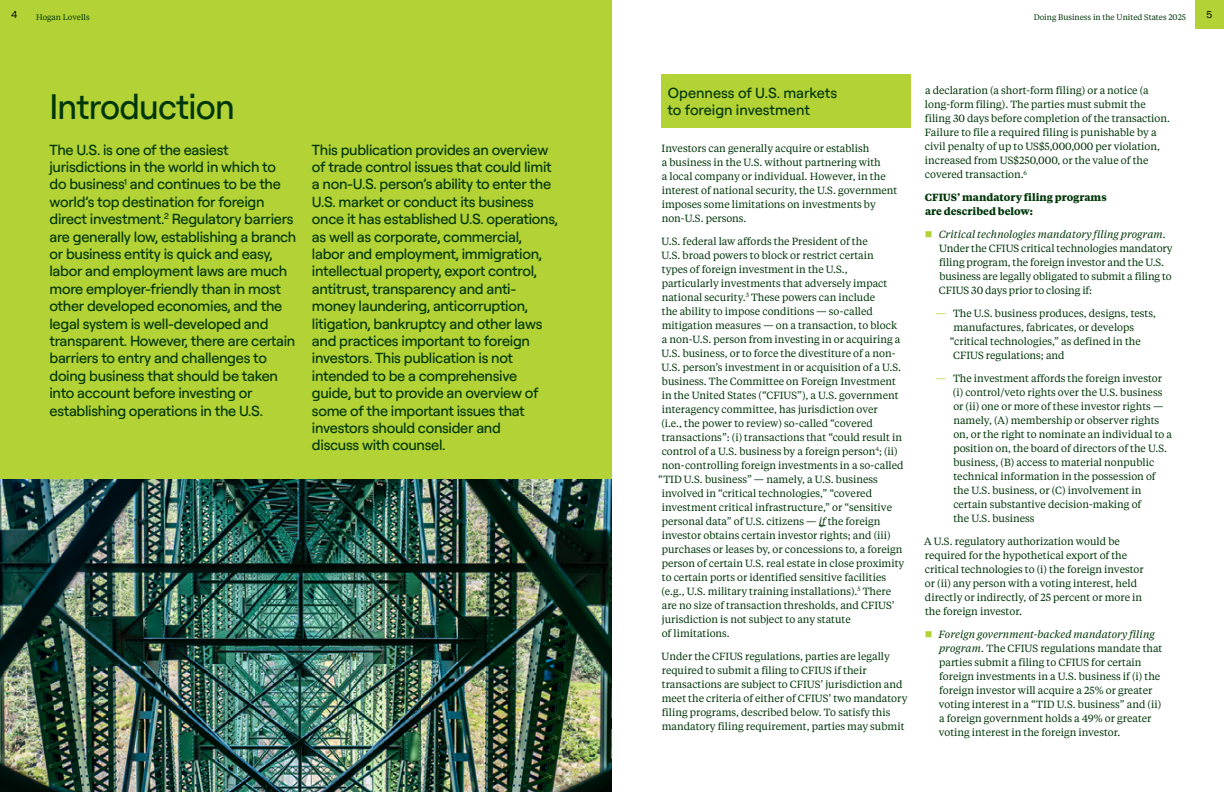
<style>
.page{position:relative;width:1224px;height:792px;background:#fff}
.page>*{position:absolute;margin:0;border:0;box-sizing:border-box;transform-origin:0 0}
.t1{font:500 35.2px "Roobert";letter-spacing:-.02em;color:#003609;scale:.96 1}
.t2{font:500 14.5px/17.4px "Roobert";letter-spacing:-.02em;color:#003609}
.t3{font:500 14.5px/17px "Roobert";color:#003609}
.t4{font:10.4px/14px "Tiempos Text";color:#003609}
.t5{font:700 10.4px/14px "Tiempos Text";color:#003609}
.t6{font:italic 10.4px "Tiempos Text";color:#003609}
.t7{font:10px "Roobert";color:#000}
.t8{font:8px "Tiempos Text";color:#003609}
.s1{font-style:italic}
.s2{color:#b3d235}
</style>
<div class="page">
<div style="left:0;top:0;width:612px;height:792px;background:#b3d235"></div>
<img style="left:0;top:480px;width:612px;height:312px">
<div style="left:662px;top:74px;width:249px;height:54px;background:#b3d235"></div>
<div style="left:1195px;top:0;width:29px;height:29px;background:#b3d235"></div>
<p class="t7" style="left:11px;top:7px;width:8px">4</p>
<p class="t8" style="left:36px;top:13px;width:55px">Hogan Lovells</p>
<p class="t8" style="left:1034px;top:13px;width:154px">Doing Business in the United States 2025</p>
<p class="t7" style="left:1207px;top:7px;width:7px">5</p>
<h1 class="t1" style="left:50px;top:80px;width:195px">Introduction</h1>
<p class="t2" style="left:50px;top:140px;width:248px">The U.S. is one of the easiest jurisdictions in the world in which to do business<sup>1</sup> and continues to be the world’s top destination for foreign direct investment.<sup>2</sup> Regulatory barriers are generally low, establishing a branch or business entity is quick and easy, labor and employment laws are much more employer-friendly than in most other developed economies, and the legal system is well-developed and transparent. However, there are ce-ain barriers to entry and challenges to doing business that should be taken into account before investing or establishing operations in the U.S.</p>
<p class="t2" style="left:312px;top:140px;width:248px">This publication provides an overview of trade control issues that could limit a non-U.S. person’s ability to enter the U.S. market or conduct its business once it has established U.S. operations, as well as corporate, commercial, labor and employment, immigration, intellectual prope-y, expo- control, antitrust, transparency and anti&shy;money laundering, anticorruption, litigation, bankruptcy and other laws and practices impo-ant to foreign investors. This publication is not intended to be a comprehensive guide, but to provide an overview of some of the impo-ant issues that investors should consider and<br>discuss with counsel.</p>
<h2 class="t3" style="left:667px;top:83px;width:171px">Openness of U.S. markets to foreign investment</h2>
<p class="t4" style="left:662px;top:141px;width:237px">Investors can generally acquire or establish<br>a business in the U.S. without partnering with<br>a local company or individual. However, in the interest of national security, the U.S. government imposes some limitations on investments by non-U.S. persons.</p>
<p class="t4" style="left:662px;top:234px;width:208px">U.S. federal law affords the President of the</p>
<p class="t4" style="left:662px;top:248px;width:214px">U.S. broad powers to block or restrict certain</p>
<p class="t4" style="left:662px;top:262px;width:188px">types of foreign investment in the U.S.,</p>
<p class="t4" style="left:662px;top:276px;width:227px">particularly investments that adversely impact</p>
<p class="t4" style="left:662px;top:290px;width:215px">national security.<sup>3</sup> These powers can include</p>
<p class="t4" style="left:662px;top:304px;width:213px">the ability to impose conditions — so-called</p>
<p class="t4" style="left:662px;top:318px;width:237px">mitigation measures — on a transaction, to block</p>
<p class="t4" style="left:662px;top:332px;width:240px">a non-U.S. person from investing in or acquiring a</p>
<p class="t4" style="left:662px;top:346px;width:235px">U.S. business, or to force the divestiture of a non-</p>
<p class="t4" style="left:662px;top:360px;width:241px">U.S. person’s investment in or acquisition of a U.S.</p>
<p class="t4" style="left:662px;top:374px;width:236px">business. The Committee on Foreign Investment</p>
<p class="t4" style="left:662px;top:388px;width:238px">in the United States (“CFIUS”), a U.S. government</p>
<p class="t4" style="left:662px;top:402px;width:218px">interagency committee, has jurisdiction over</p>
<p class="t4" style="left:661px;top:416px;width:213px">(i.e., the power to review) so-called “covered</p>
<p class="t4" style="left:662px;top:430px;width:242px">transactions”: (i) transactions that “could result in</p>
<p class="t4" style="left:662px;top:444px;width:238px">control of a U.S. business by a foreign person<sup>4</sup>; (ii)</p>
<p class="t4" style="left:662px;top:458px;width:243px">non-controlling foreign investments in a so-called</p>
<p class="t4" style="left:658px;top:472px;width:221px">“TID U.S. business” — namely, a U.S. business</p>
<p class="t4" style="left:662px;top:486px;width:212px">involved in “critical technologies,” “covered</p>
<p class="t4" style="left:662px;top:500px;width:232px">investment critical infrastructure,” or “sensitive</p>
<p class="t4" style="left:662px;top:514px;width:220px">personal data” of U.S. citizens — <span class="s1">if</span> the foreign</p>
<p class="t4" style="left:662px;top:528px;width:230px">investor obtains certain investor rights; and (iii)</p>
<p class="t4" style="left:662px;top:542px;width:242px">purchases or leases by, or concessions to, a foreign</p>
<p class="t4" style="left:662px;top:556px;width:244px">person of certain U.S. real estate in close proximity</p>
<p class="t4" style="left:662px;top:570px;width:226px">to certain ports or identified sensitive facilities</p>
<p class="t4" style="left:661px;top:584px;width:231px">(e.g., U.S. military training installations).<sup>5</sup> There</p>
<p class="t4" style="left:662px;top:598px;width:234px">are no size of transaction thresholds, and CFIUS’</p>
<p class="t4" style="left:662px;top:612px;width:190px">jurisdiction is not subject to any statute</p>
<p class="t4" style="left:662px;top:626px;width:70px">of limitations.</p>
<p class="t4" style="left:662px;top:649px;width:247px">Under the CFIUS regulations, parties are legally required to submit a filing to CFIUS if their transactions are subject to CFIUS’ jurisdiction and meet the criteria of either of CFIUS’ two mandatory filing programs, described below. To satisfy this mandatory filing requirement, parties may submit</p>
<p class="t4" style="left:925px;top:84px;width:247px">a declaration (a short-form filing) or a notice (a long-form filing). The parties must submit the filing 30 days before completion of the transaction.<br>Failure to file a required filing is punishable by a civil penalty of up to US$5,000,000 per violation, increased from US$250,000, or the value of the covered transaction.<sup>6</sup></p>
<p class="t5" style="left:925px;top:191px;width:183px">CFIUS’ mandatory filing programs are described below:</p>
<p class="t6" style="left:939px;top:229px;width:229px">Critical technologies mandatory filing program.</p>
<p class="t4" style="left:939px;top:242px;width:235px">Under the CFIUS critical technologies mandatory filing program, the foreign investor and the U.S. business are legally obligated to submit a filing to CFIUS 30 days prior to closing if:</p>
<p class="t4" style="left:936px;top:307px;width:222px"><span class="s2">—</span> The U.S. business produces, designs, tests,</p>
<p class="t4" style="left:953px;top:321px;width:182px">manufactures, fabricates, or develops</p>
<p class="t4" style="left:950px;top:335px;width:192px">“critical technologies,” as defined in the</p>
<p class="t4" style="left:953px;top:349px;width:113px">CFIUS regulations; and</p>
<p class="t4" style="left:953px;top:372px;width:221px;text-indent:-17px"><span class="s2">—</span> The investment affords the foreign investor (i) control/veto rights over the U.S. business or (ii) one or more of these investor rights — namely, (A) membership or observer rights on, or the right to nominate an individual to a position on, the board of directors of the U.S. business, (B) access to material nonpublic technical information in the possession of the U.S. business, or (C) involvement in certain substantive decision-making of<br>the U.S. business</p>
<p class="t4" style="left:924px;top:535px;width:221px">A U.S. regulatory authorization would be required for the hypothetical export of the critical technologies to (i) the foreign investor or (ii) any person with a voting interest, held directly or indirectly, of 25 percent or more in the foreign investor.</p>
<p class="t4" style="left:939px;top:628px;width:225px"><span class="s1">Foreign government-backed mandatory filing program.</span> The CFIUS regulations mandate that parties submit a filing to CFIUS for certain foreign investments in a U.S. business if (i) the foreign investor will acquire a 25% or greater voting interest in a “TID U.S. business” and (ii) a foreign government holds a 49% or greater voting interest in the foreign investor.</p>
</div>
